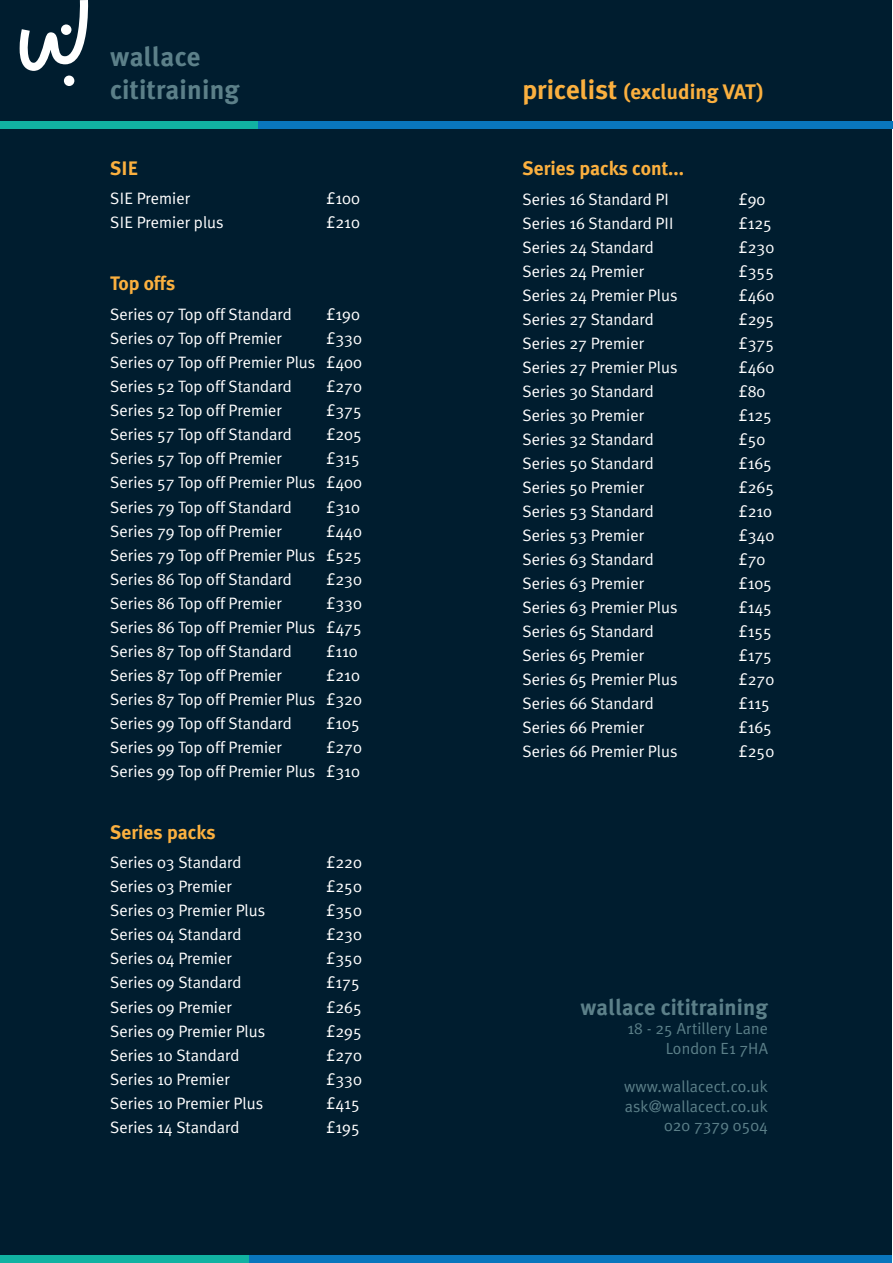
<style>
.page{position:relative;width:893px;height:1263px;background:#fff}
.page>*{position:absolute;margin:0;border:0;box-sizing:border-box;transform-origin:0 0}
.t1{font:700 27px/32.4px "Meta Plus";letter-spacing:.01em;color:#5c8089}
.t2{font:700 22.35px "Meta Plus";letter-spacing:.01em;color:#5c8089}
.t3{font:700 21px "Meta Plus";color:#fbb03f}
.t4{font:700 19.5px "Meta Plus";color:#fbb03f}
.t5{font:16.5px/24px "Meta Plus Normal";color:#fff;text-align:justify}
.t6{font:16.2px/19.4px "Meta Plus Normal";letter-spacing:.01em;color:#5c8089;text-align:right}
.s1{font-size:27px}
</style>
<div class="page">
<div style="left:0;top:0;width:892px;height:1263px;background:#001d2f"></div>
<svg style="left:20px;top:0;width:68px;height:71px"></svg>
<div style="left:64px;top:76px;width:10px;height:10px;background:#fff;border-radius:50%"></div>
<div style="left:61px;top:24px;width:10px;height:11px;background:#fff;border-radius:50%"></div>
<div style="left:249px;top:1255px;width:643px;height:8px;background:#0976bd"></div>
<div style="left:0;top:1255px;width:249px;height:8px;background:#11b2a2"></div>
<div style="left:235px;top:121px;width:658px;height:8px;background:#0976bd"></div>
<div style="left:0;top:121px;width:258px;height:8px;background:#11b2a2"></div>
<h1 class="t1" style="left:110px;top:41px;width:131px">wallace cititraining</h1>
<p class="t3" style="left:522px;top:79px;width:243px"><span class="s1">pricelist</span> (excluding VAT)</p>
<p class="t4" style="left:110px;top:157px;width:29px">SIE</p>
<p class="t4" style="left:522px;top:157px;width:163px">Series packs cont...</p>
<p class="t5" style="left:110px;top:186px;width:82px">SIE Premier</p>
<p class="t5" style="left:326px;top:186px;width:35px">£100</p>
<p class="t5" style="left:110px;top:210px;width:115px">SIE Premier plus</p>
<p class="t5" style="left:326px;top:210px;width:35px">£210</p>
<p class="t5" style="left:522px;top:187px;width:148px">Series 16 Standard PI</p>
<p class="t5" style="left:738px;top:187px;width:28px">£90</p>
<p class="t5" style="left:522px;top:211px;width:152px">Series 16 Standard PII</p>
<p class="t5" style="left:738px;top:211px;width:35px">£125</p>
<p class="t5" style="left:522px;top:235px;width:133px">Series 24 Standard</p>
<p class="t5" style="left:738px;top:235px;width:37px">£230</p>
<p class="t5" style="left:522px;top:259px;width:123px">Series 24 Premier</p>
<p class="t5" style="left:738px;top:259px;width:37px">£355</p>
<p class="t5" style="left:522px;top:283px;width:157px">Series 24 Premier Plus</p>
<p class="t5" style="left:738px;top:283px;width:37px">£460</p>
<p class="t5" style="left:522px;top:307px;width:133px">Series 27 Standard</p>
<p class="t5" style="left:738px;top:307px;width:37px">£295</p>
<p class="t5" style="left:522px;top:331px;width:123px">Series 27 Premier</p>
<p class="t5" style="left:738px;top:331px;width:37px">£375</p>
<p class="t5" style="left:522px;top:355px;width:157px">Series 27 Premier Plus</p>
<p class="t5" style="left:738px;top:355px;width:37px">£460</p>
<p class="t5" style="left:522px;top:379px;width:133px">Series 30 Standard</p>
<p class="t5" style="left:738px;top:379px;width:28px">£80</p>
<p class="t5" style="left:522px;top:403px;width:123px">Series 30 Premier</p>
<p class="t5" style="left:738px;top:403px;width:35px">£125</p>
<p class="t5" style="left:522px;top:427px;width:133px">Series 32 Standard</p>
<p class="t5" style="left:738px;top:427px;width:28px">£50</p>
<p class="t5" style="left:522px;top:451px;width:133px">Series 50 Standard</p>
<p class="t5" style="left:738px;top:451px;width:35px">£165</p>
<p class="t5" style="left:522px;top:475px;width:123px">Series 50 Premier</p>
<p class="t5" style="left:738px;top:475px;width:37px">£265</p>
<p class="t5" style="left:522px;top:499px;width:133px">Series 53 Standard</p>
<p class="t5" style="left:738px;top:499px;width:35px">£210</p>
<p class="t5" style="left:522px;top:523px;width:123px">Series 53 Premier</p>
<p class="t5" style="left:738px;top:523px;width:37px">£340</p>
<p class="t5" style="left:522px;top:547px;width:133px">Series 63 Standard</p>
<p class="t5" style="left:738px;top:547px;width:28px">£70</p>
<p class="t5" style="left:522px;top:571px;width:123px">Series 63 Premier</p>
<p class="t5" style="left:738px;top:571px;width:35px">£105</p>
<p class="t5" style="left:522px;top:595px;width:157px">Series 63 Premier Plus</p>
<p class="t5" style="left:738px;top:595px;width:35px">£145</p>
<p class="t5" style="left:522px;top:619px;width:133px">Series 65 Standard</p>
<p class="t5" style="left:738px;top:619px;width:35px">£155</p>
<p class="t5" style="left:522px;top:643px;width:123px">Series 65 Premier</p>
<p class="t5" style="left:738px;top:643px;width:35px">£175</p>
<p class="t5" style="left:522px;top:667px;width:157px">Series 65 Premier Plus</p>
<p class="t5" style="left:738px;top:667px;width:37px">£270</p>
<p class="t5" style="left:522px;top:691px;width:133px">Series 66 Standard</p>
<p class="t5" style="left:738px;top:691px;width:33px">£115</p>
<p class="t5" style="left:522px;top:715px;width:123px">Series 66 Premier</p>
<p class="t5" style="left:738px;top:715px;width:35px">£165</p>
<p class="t5" style="left:522px;top:739px;width:157px">Series 66 Premier Plus</p>
<p class="t5" style="left:738px;top:739px;width:37px">£250</p>
<p class="t4" style="left:110px;top:272px;width:67px">Top offs</p>
<p class="t5" style="left:110px;top:302px;width:183px">Series 07 Top off Standard</p>
<p class="t5" style="left:326px;top:302px;width:35px">£190</p>
<p class="t5" style="left:110px;top:326px;width:173px">Series 07 Top off Premier</p>
<p class="t5" style="left:110px;top:326px;width:253px;text-indent:216px">£330<br>Series 07 Top off Premier Plus £400<br>Series 52 Top off Standard</p>
<p class="t5" style="left:326px;top:374px;width:37px">£270</p>
<p class="t5" style="left:110px;top:398px;width:173px">Series 52 Top off Premier</p>
<p class="t5" style="left:326px;top:398px;width:37px">£375</p>
<p class="t5" style="left:110px;top:423px;width:183px">Series 57 Top off Standard</p>
<p class="t5" style="left:326px;top:423px;width:37px">£205</p>
<p class="t5" style="left:110px;top:447px;width:173px">Series 57 Top off Premier</p>
<p class="t5" style="left:110px;top:447px;width:253px;text-align:left;text-indent:216px">£315<br>Series 57 Top off Premier Plus £400<br>Series 79 Top off Standard</p>
<p class="t5" style="left:326px;top:495px;width:35px">£310</p>
<p class="t5" style="left:110px;top:519px;width:173px">Series 79 Top off Premier</p>
<p class="t5" style="left:110px;top:519px;width:253px;text-indent:216px">£440<br>Series 79 Top off Premier Plus £525<br>Series 86 Top off Standard</p>
<p class="t5" style="left:326px;top:567px;width:37px">£230</p>
<p class="t5" style="left:110px;top:591px;width:173px">Series 86 Top off Premier</p>
<p class="t5" style="left:110px;top:591px;width:253px;text-indent:216px">£330<br>Series 86 Top off Premier Plus £475<br>Series 87 Top off Standard</p>
<p class="t5" style="left:326px;top:639px;width:33px">£110</p>
<p class="t5" style="left:110px;top:663px;width:173px">Series 87 Top off Premier</p>
<p class="t5" style="left:110px;top:663px;width:253px;text-align:left;text-indent:216px">£210<br>Series 87 Top off Premier Plus £320<br>Series 99 Top off Standard</p>
<p class="t5" style="left:326px;top:711px;width:35px">£105</p>
<p class="t5" style="left:110px;top:735px;width:173px">Series 99 Top off Premier</p>
<p class="t5" style="left:110px;top:735px;width:253px;text-align:right">£270<br>Series 99 Top off Premier Plus £310</p>
<p class="t4" style="left:110px;top:821px;width:107px">Series packs</p>
<p class="t5" style="left:110px;top:850px;width:133px">Series 03 Standard</p>
<p class="t5" style="left:326px;top:850px;width:37px">£220</p>
<p class="t5" style="left:110px;top:874px;width:123px">Series 03 Premier</p>
<p class="t5" style="left:326px;top:874px;width:37px">£250</p>
<p class="t5" style="left:110px;top:898px;width:157px">Series 03 Premier Plus</p>
<p class="t5" style="left:326px;top:898px;width:37px">£350</p>
<p class="t5" style="left:110px;top:922px;width:133px">Series 04 Standard</p>
<p class="t5" style="left:326px;top:922px;width:37px">£230</p>
<p class="t5" style="left:110px;top:946px;width:123px">Series 04 Premier</p>
<p class="t5" style="left:326px;top:946px;width:37px">£350</p>
<p class="t5" style="left:110px;top:970px;width:133px">Series 09 Standard</p>
<p class="t5" style="left:326px;top:970px;width:35px">£175</p>
<p class="t5" style="left:110px;top:994px;width:123px">Series 09 Premier</p>
<p class="t5" style="left:326px;top:994px;width:37px">£265</p>
<p class="t5" style="left:110px;top:1018px;width:157px">Series 09 Premier Plus</p>
<p class="t5" style="left:326px;top:1018px;width:37px">£295</p>
<p class="t5" style="left:110px;top:1042px;width:131px">Series 10 Standard</p>
<p class="t5" style="left:326px;top:1042px;width:37px">£270</p>
<p class="t5" style="left:110px;top:1066px;width:121px">Series 10 Premier</p>
<p class="t5" style="left:326px;top:1066px;width:37px">£330</p>
<p class="t5" style="left:110px;top:1090px;width:154px">Series 10 Premier Plus</p>
<p class="t5" style="left:326px;top:1090px;width:35px">£415</p>
<p class="t5" style="left:110px;top:1114px;width:131px">Series 14 Standard</p>
<p class="t5" style="left:326px;top:1114px;width:35px">£195</p>
<h2 class="t2" style="left:580px;top:994px;width:189px">wallace cititraining</h2>
<p class="t6" style="left:627px;top:1019px;width:142px">18 - 25 Artillery Lane<br>London E1 7HA</p>
<p class="t6" style="left:624px;top:1077px;width:145px">www.wallacect.co.uk ask@wallacect.co.uk<br>020 7379 0504</p>
</div>
